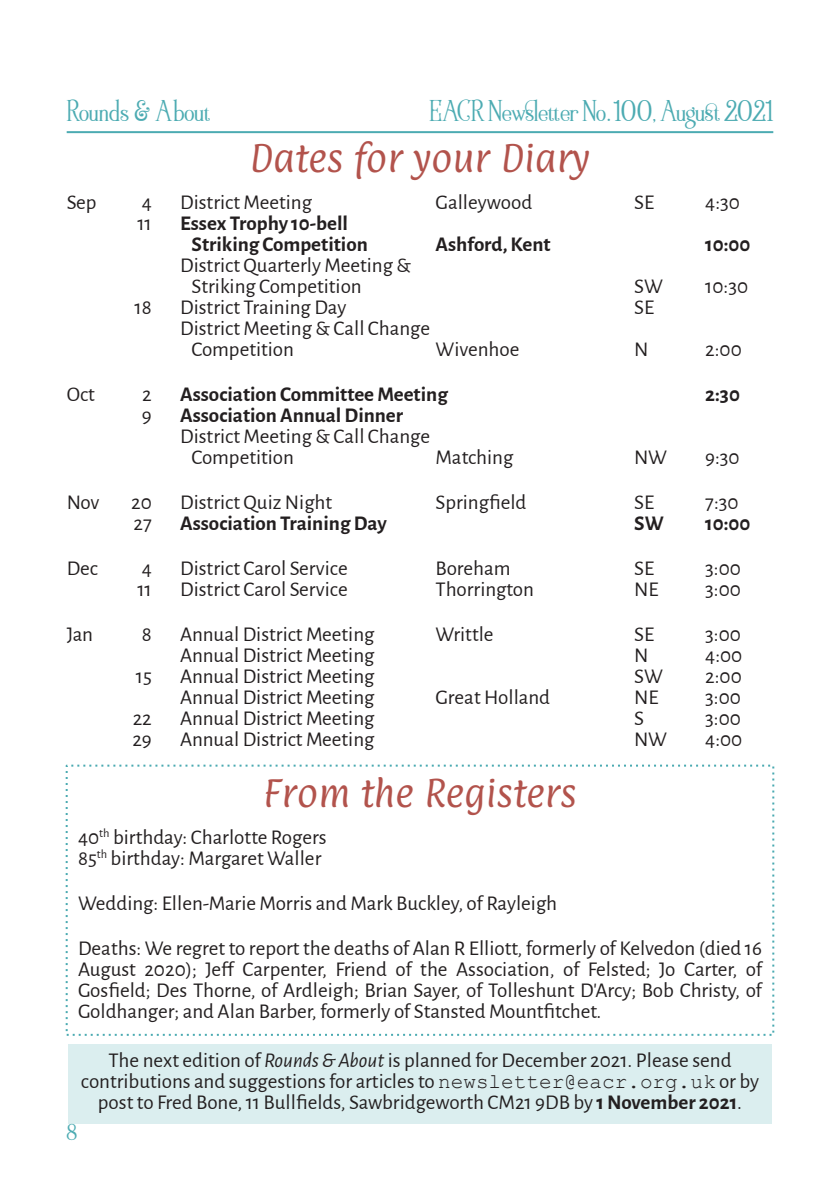
<style>
.page{position:relative;width:840px;height:1191px;background:#fff}
.page>*{position:absolute;margin:0;border:0;box-sizing:border-box;transform-origin:0 0}
.t1{font:32px "Paprika";color:#b2534c}
.t2{font:21px/21px "Alegreya Sans";color:#231f20}
.t3{font:700 21px/21px "Alegreya Sans";color:#231f20}
.t4{font:21px "Wallington Pro";color:#4cabb2}
.t5{font:16px "Wallington Pro";color:#4cabb2}
.s1{font-style:italic}
.s2{font-family:"Courier New"}
.s3{font-weight:700}
</style>
<div class="page">
<hr style="left:67px;top:131px;width:705px;height:2px;background:#4cabb2">
<div style="left:68px;top:1044px;width:703px;height:79px;background:#dbeeef"></div>
<p class="t4" style="left:67px;top:101px;width:145px">Rounds &amp; About</p>
<p class="t4" style="left:429px;top:101px;width:345px">EACR Newsletter No. 100, August 2021</p>
<h1 class="t1" style="left:250px;top:135px;width:342px">Dates for your Diary</h1>
<p class="t2" style="left:67px;top:192px;width:31px">Sep</p>
<p class="t2" style="left:142px;top:192px;width:12px">4</p>
<p class="t2" style="left:180px;top:192px;width:133px">District Meeting</p>
<p class="t2" style="left:435px;top:192px;width:98px">Galleywood</p>
<p class="t2" style="left:634px;top:192px;width:22px">SE</p>
<p class="t2" style="left:704px;top:192px;width:36px">4:30</p>
<p class="t2" style="left:137px;top:213px;width:16px">11</p>
<p class="t3" style="left:191px;top:213px;width:178px;text-indent:-11px">Essex Trophy 10-bell<br>Striking Competition</p>
<p class="t3" style="left:435px;top:234px;width:116px">Ashford, Kent</p>
<p class="t3" style="left:704px;top:234px;width:47px">10:00</p>
<p class="t2" style="left:191px;top:255px;width:221px;text-indent:-11px">District Quarterly Meeting &amp;<br>Striking Competition</p>
<p class="t2" style="left:634px;top:276px;width:30px">SW</p>
<p class="t2" style="left:704px;top:276px;width:44px">10:30</p>
<p class="t2" style="left:134px;top:297px;width:19px">18</p>
<p class="t2" style="left:180px;top:297px;width:167px">District Training Day</p>
<p class="t2" style="left:634px;top:297px;width:22px">SE</p>
<p class="t2" style="left:191px;top:318px;width:240px;text-indent:-11px">District Meeting &amp; Call Change<br>Competition</p>
<p class="t2" style="left:435px;top:339px;width:85px">Wivenhoe</p>
<p class="t2" style="left:634px;top:339px;width:16px">N</p>
<p class="t2" style="left:704px;top:339px;width:38px">2:00</p>
<p class="t2" style="left:67px;top:384px;width:30px">Oct</p>
<p class="t2" style="left:142px;top:384px;width:11px">2</p>
<p class="t3" style="left:180px;top:384px;width:269px">Association Committee Meeting</p>
<p class="t3" style="left:704px;top:384px;width:36px">2:30</p>
<p class="t2" style="left:142px;top:405px;width:11px">9</p>
<p class="t3" style="left:180px;top:405px;width:224px">Association Annual Dinner</p>
<p class="t2" style="left:191px;top:426px;width:240px;text-indent:-11px">District Meeting &amp; Call Change<br>Competition</p>
<p class="t2" style="left:435px;top:447px;width:79px">Matching</p>
<p class="t2" style="left:634px;top:447px;width:34px">NW</p>
<p class="t2" style="left:704px;top:447px;width:36px">9:30</p>
<p class="t2" style="left:67px;top:492px;width:34px">Nov</p>
<p class="t2" style="left:131px;top:492px;width:22px">20</p>
<p class="t2" style="left:180px;top:492px;width:153px">District Quiz Night</p>
<p class="t2" style="left:435px;top:492px;width:92px">Springfield</p>
<p class="t2" style="left:634px;top:492px;width:22px">SE</p>
<p class="t2" style="left:704px;top:492px;width:35px">7:30</p>
<p class="t2" style="left:133px;top:513px;width:20px">27</p>
<p class="t3" style="left:180px;top:513px;width:208px">Association Training Day</p>
<p class="t3" style="left:634px;top:513px;width:31px">SW</p>
<p class="t3" style="left:704px;top:513px;width:47px">10:00</p>
<p class="t2" style="left:67px;top:558px;width:33px">Dec</p>
<p class="t2" style="left:142px;top:558px;width:12px">4</p>
<p class="t2" style="left:180px;top:558px;width:169px">District Carol Service</p>
<p class="t2" style="left:435px;top:558px;width:76px">Boreham</p>
<p class="t2" style="left:634px;top:558px;width:22px">SE</p>
<p class="t2" style="left:704px;top:558px;width:37px">3:00</p>
<p class="t2" style="left:137px;top:579px;width:16px">11</p>
<p class="t2" style="left:180px;top:579px;width:169px">District Carol Service</p>
<p class="t2" style="left:435px;top:579px;width:100px">Thorrington</p>
<p class="t2" style="left:634px;top:579px;width:26px">NE</p>
<p class="t2" style="left:704px;top:579px;width:37px">3:00</p>
<p class="t2" style="left:67px;top:624px;width:28px">Jan</p>
<p class="t2" style="left:142px;top:624px;width:11px">8</p>
<p class="t2" style="left:180px;top:624px;width:196px">Annual District Meeting</p>
<p class="t2" style="left:435px;top:624px;width:59px">Writtle</p>
<p class="t2" style="left:634px;top:624px;width:22px">SE</p>
<p class="t2" style="left:704px;top:624px;width:37px">3:00</p>
<p class="t2" style="left:180px;top:645px;width:196px">Annual District Meeting</p>
<p class="t2" style="left:634px;top:645px;width:16px">N</p>
<p class="t2" style="left:704px;top:645px;width:39px">4:00</p>
<p class="t2" style="left:136px;top:666px;width:18px">15</p>
<p class="t2" style="left:180px;top:666px;width:196px">Annual District Meeting</p>
<p class="t2" style="left:634px;top:666px;width:30px">SW</p>
<p class="t2" style="left:704px;top:666px;width:38px">2:00</p>
<p class="t2" style="left:180px;top:687px;width:196px">Annual District Meeting</p>
<p class="t2" style="left:435px;top:687px;width:116px">Great Holland</p>
<p class="t2" style="left:634px;top:687px;width:26px">NE</p>
<p class="t2" style="left:704px;top:687px;width:37px">3:00</p>
<p class="t2" style="left:133px;top:708px;width:21px">22</p>
<p class="t2" style="left:180px;top:708px;width:196px">Annual District Meeting</p>
<p class="t2" style="left:634px;top:708px;width:11px">S</p>
<p class="t2" style="left:704px;top:708px;width:37px">3:00</p>
<p class="t2" style="left:132px;top:729px;width:21px">29</p>
<p class="t2" style="left:180px;top:729px;width:196px">Annual District Meeting</p>
<p class="t2" style="left:634px;top:729px;width:34px">NW</p>
<p class="t2" style="left:704px;top:729px;width:39px">4:00</p>
<h1 class="t1" style="left:263px;top:770px;width:315px">From the Registers</h1>
<p class="t2" style="left:78px;top:827px;width:250px">40<sup>th</sup> birthday: Charlotte Rogers<br>85<sup>th</sup> birthday: Margaret Waller</p>
<p class="t2" style="left:78px;top:881px;width:685px;line-height:45px">Wedding: Ellen-Marie Morris and Mark Buckley, of Rayleigh<br>Deaths: We regret to report the deaths of Alan R Elliott, formerly of Kelvedon (died 16</p>
<p class="t2" style="left:78px;top:959px;width:685px;text-align:justify">August 2020); Jeff Carpenter, Friend of the Association, of Felsted; Jo Carter, of Gosfield; Des Thorne, of Ardleigh; Brian Sayer, of Tolleshunt D'Arcy; Bob Christy, of Goldhanger; and Alan Barber, formerly of Stansted Mountfitchet.</p>
<p class="t2" style="left:81px;top:1050px;width:679px;text-align:center">The next edition of <span class="s1">Rounds &amp; About</span> is planned for December 2021. Please send contributions and suggestions for articles to <span class="s2">newsletter@eacr.org.uk</span> or by post to Fred Bone, 11 Bullfields, Sawbridgeworth CM21 9DB by <span class="s3">1 November 2021</span>.</p>
<p class="t5" style="left:67px;top:1125px;width:12px">8</p>
</div>
